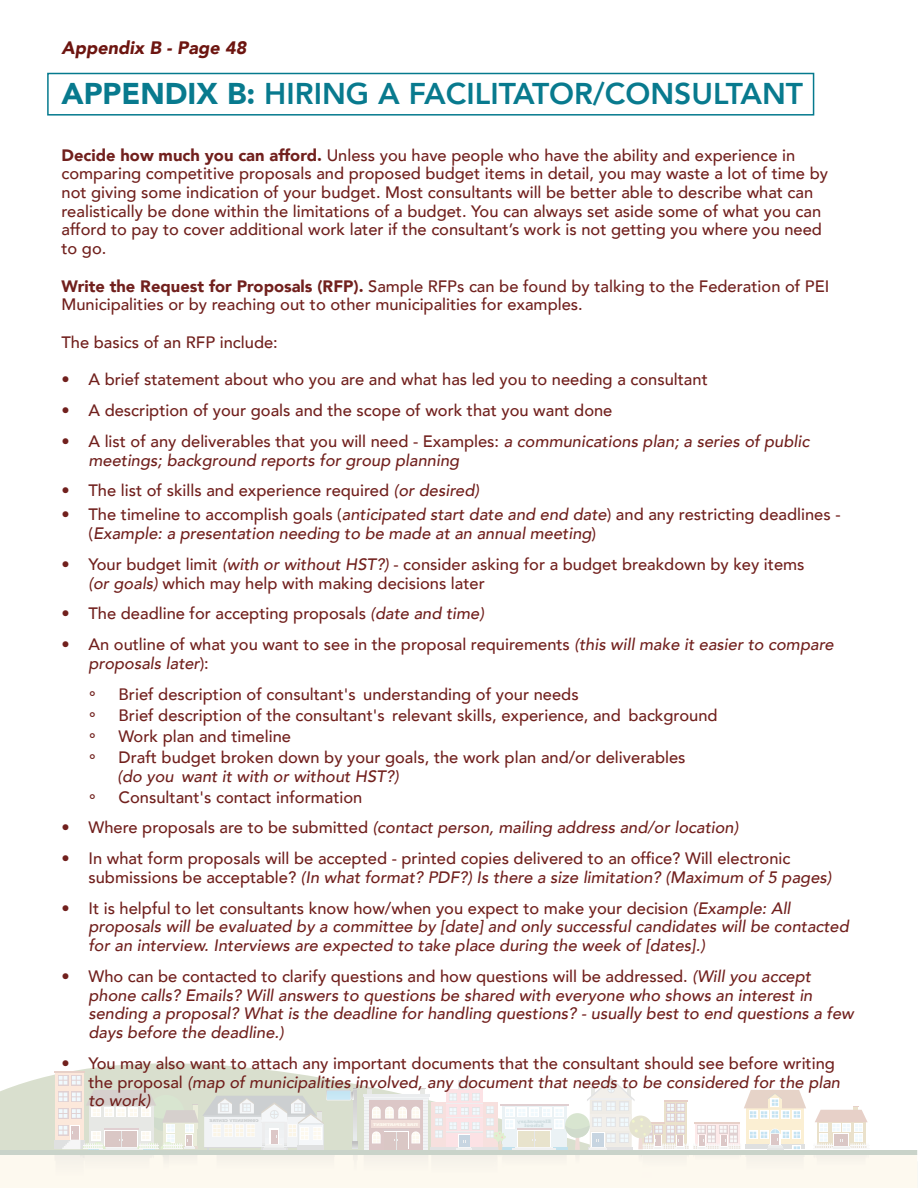
<style>
.page{position:relative;width:918px;height:1188px;background:#fff}
.page>*{position:absolute;margin:0;border:0;box-sizing:border-box;transform-origin:0 0}
.t1{font:800 30px "Avenir";color:#087a8e}
.t2{font:italic 900 18px "Avenir";color:#6d1510}
.t3{font:500 16.5px/18.8px "Avenir";color:#71201d}
.t4{font:italic 500 16.5px/18.8px "Avenir";color:#71201d}
.s1{font-weight:900}
.s2{font-style:normal}
.s3{font-style:italic}
</style>
<div class="page">
<svg style="left:0;top:1063px;width:917px;height:88px"></svg>
<div style="left:0;top:1154px;width:917px;height:34px;background:#fdf9ef"></div>
<svg style="left:56px;top:1073px;width:28px;height:3px"></svg>
<hr style="left:55px;top:1071px;width:30px;height:2px;background:#9f4422">
<div style="left:58px;top:1075px;width:10px;height:10px;background:#e1d3d5"></div>
<div style="left:71px;top:1075px;width:10px;height:10px;background:#e1d3d5"></div>
<hr style="left:363px;top:1094px;width:66px;height:2px;background:#aeb6bb">
<svg style="left:813px;top:1106px;width:56px;height:45px"></svg>
<hr style="left:0;top:1151px;width:917px;height:4px;background:#c9d3c9">
<div style="left:47px;top:73px;width:767px;height:43px;border:2px solid #057a8e"></div>
<svg style="left:364px;top:1078px;width:442px;height:78px"></svg>
<svg style="left:54px;top:1076px;width:304px;height:84px"></svg>
<p class="t2" style="left:62px;top:32px;width:187px">Appendix B - Page 48</p>
<h1 class="t1" style="left:62px;top:70px;width:743px"><span class="s1">APPENDIX B:</span> HIRING A FACILITATOR/CONSULTANT</h1>
<p class="t3" style="left:62px;top:144px;width:768px"><span class="s1">Decide how much you can afford.</span> Unless you have people who have the ability and experience in comparing competitive proposals and proposed budget items in detail, you may waste a lot of time by not giving some indication of your budget. Most consultants will be better able to describe what can realistically be done within the limitations of a budget. You can always set aside some of what you can afford to pay to cover additional work later if the consultant’s work is not getting you where you need to go.</p>
<p class="t3" style="left:62px;top:276px;width:769px"><span class="s1">Write the Request for Proposals (RFP).</span> Sample RFPs can be found by talking to the Federation of PEI<br>Municipalities or by reaching out to other municipalities for examples.</p>
<p class="t3" style="left:62px;top:332px;width:218px">The basics of an RFP include:</p>
<p class="t3" style="left:62px;top:369px;width:648px">• A brief statement about who you are and what has led you to needing a consultant</p>
<p class="t3" style="left:62px;top:400px;width:552px">• A description of your goals and the scope of work that you want done</p>
<p class="t4" style="left:88px;top:432px;width:722px;text-indent:-27px"><span class="s2">• A list of any deliverables that you will need - Examples:</span> a communications plan; a series of public meetings; background reports for group planning</p>
<p class="t3" style="left:62px;top:480px;width:419px">• The list of skills and experience required <span class="s3">(or desired)</span></p>
<p class="t4" style="left:88px;top:506px;width:754px;text-indent:-27px"><span class="s2">• The timeline to accomplish goals (</span>anticipated start date and end date<span class="s2">) and any restricting deadlines - (</span>Example: a presentation needing to be made at an annual meeting<span class="s2">)</span></p>
<p class="t3" style="left:88px;top:554px;width:718px;text-indent:-27px">• Your budget limit <span class="s3">(with or without HST?)</span> - consider asking for a budget breakdown by key items <span class="s3">(or goals)</span> which may help with making decisions later</p>
<p class="t3" style="left:62px;top:603px;width:424px">• The deadline for accepting proposals <span class="s3">(date and time)</span></p>
<p class="t3" style="left:88px;top:634px;width:747px;text-indent:-27px">• An outline of what you want to see in the proposal requirements <span class="s3">(this will make it easier to compare proposals later</span>):</p>
<p class="t3" style="left:89px;top:687px;width:8px">°</p>
<p class="t3" style="left:119px;top:684px;width:462px">Brief description of consultant's understanding of your needs</p>
<p class="t3" style="left:89px;top:708px;width:8px">°</p>
<p class="t3" style="left:119px;top:705px;width:601px">Brief description of the consultant's relevant skills, experience, and background</p>
<p class="t3" style="left:89px;top:729px;width:8px">°</p>
<p class="t3" style="left:119px;top:726px;width:174px">Work plan and timeline</p>
<p class="t3" style="left:89px;top:750px;width:8px">°</p>
<p class="t3" style="left:119px;top:747px;width:568px">Draft budget broken down by your goals, the work plan and/or deliverables</p>
<p class="t4" style="left:118px;top:767px;width:283px">(do you want it with or without HST?)</p>
<p class="t3" style="left:89px;top:790px;width:8px">°</p>
<p class="t3" style="left:119px;top:787px;width:245px">Consultant's contact information</p>
<p class="t4" style="left:62px;top:818px;width:678px"><span class="s2">• Where proposals are to be submitted</span> (contact person, mailing address and/or location)</p>
<p class="t3" style="left:88px;top:848px;width:744px;text-indent:-27px">• In what form proposals will be accepted - printed copies delivered to an office? Will electronic submissions be acceptable? <span class="s3">(In what format? PDF?) Is there a size limitation? (Maximum of 5 pages)</span></p>
<p class="t4" style="left:88px;top:899px;width:762px;text-indent:-27px"><span class="s2">• It is helpful to let consultants know how/when you expect to make your decision</span> (Example: All proposals will be evaluated by a committee by [date] and only successful candidates will be contacted for an interview. Interviews are expected to take place during the week of [dates].)</p>
<p class="t4" style="left:88px;top:967px;width:767px;text-indent:-27px"><span class="s2">• Who can be contacted to clarify questions and how questions will be addressed.</span> (Will you accept phone calls? Emails? Will answers to questions be shared with everyone who shows an interest in sending a proposal? What is the deadline for handling questions? - usually best to end questions a few days before the deadline.)</p>
<p class="t3" style="left:88px;top:1053px;width:753px;text-indent:-27px">• You may also want to attach any important documents that the consultant should see before writing the proposal <span class="s3">(map of municipalities involved, any document that needs to be considered for the plan to work)</span></p>
</div>
